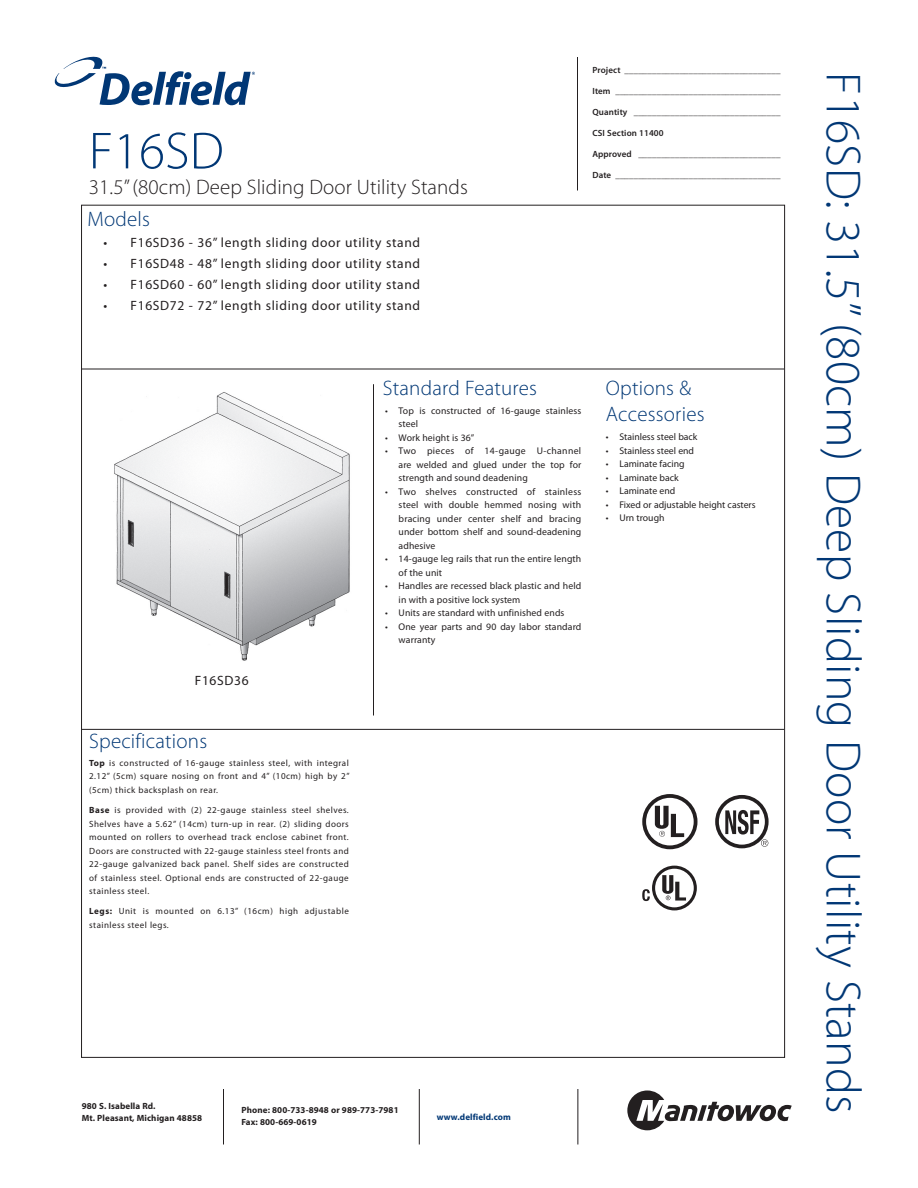
<style>
.page{position:relative;width:918px;height:1188px;background:#fff}
.page>*{position:absolute;margin:0;border:0;box-sizing:border-box;transform-origin:0 0}
.t1{font:300 52.5px "Myriad Pro";letter-spacing:.005em;color:#013775}
.t2{font:300 49.5px "Myriad Pro";letter-spacing:.005em;color:#013775}
.t3{font:300 21px/25.5px "Myriad Pro";letter-spacing:.01em;color:#013775}
.t4{font:300 21px "Myriad Pro";letter-spacing:.005em;color:#231f20}
.t5{font:13.5px "Myriad Pro";letter-spacing:.05em;color:#231f20}
.t6{font:9.75px/13.5px "Myriad Pro";letter-spacing:.01em;color:#231f20}
.t7{font:9px/13.5px "Myriad Pro";letter-spacing:.05em;color:#231f20;text-align:justify}
.t8{font:600 9px "Myriad Pro";letter-spacing:.01em;color:#231f20}
.t9{font:700 9px/12px "Myriad Pro";letter-spacing:.01em;color:#231f20}
.t10{font:700 9px "Myriad Pro";letter-spacing:.01em;color:#013775}
.s1{font-weight:700}
</style>
<div class="page">
<hr style="left:81px;top:369px;width:703px;height:1px;background:#231f20">
<hr style="left:82px;top:729px;width:702px;height:1px;background:#231f20">
<hr style="left:373px;top:384px;width:1px;height:331px;background:#231f20">
<hr style="left:577px;top:57px;width:1px;height:133px;background:#231f20">
<hr style="left:223px;top:1089px;width:1px;height:55px;background:#231f20">
<hr style="left:419px;top:1089px;width:1px;height:55px;background:#231f20">
<hr style="left:578px;top:1089px;width:1px;height:55px;background:#231f20">
<svg style="left:55px;top:57px;width:200px;height:48px"></svg>
<svg style="left:627px;top:1090px;width:165px;height:40px"></svg>
<div style="left:642px;top:794px;width:55px;height:55px;border:4px solid #231f20;border-radius:50%"></div>
<svg style="left:655px;top:806px;width:29px;height:31px"></svg>
<div style="left:652px;top:866px;width:45px;height:44px;border:3px solid #231f20;border-radius:50%"></div>
<svg style="left:662px;top:875px;width:24px;height:26px"></svg>
<svg style="left:642px;top:889px;width:8px;height:12px"></svg>
<div style="left:715px;top:795px;width:54px;height:53px;border:4px solid #231f20;border-radius:50%"></div>
<svg style="left:725px;top:810px;width:43px;height:37px"></svg>
<img style="left:113px;top:392px;width:237px;height:269px">
<h1 class="t1" style="left:89px;top:119px;width:136px">F16SD</h1>
<h3 class="t4" style="left:89px;top:174px;width:381px">31.5” (80cm) Deep Sliding Door Utility Stands</h3>
<h3 class="t3" style="left:87px;top:206px;width:64px">Models</h3>
<h3 class="t5" style="left:104px;top:234px;width:318px">• F16SD36 - 36” length sliding door utility stand</h3>
<h3 class="t5" style="left:104px;top:255px;width:318px">• F16SD48 - 48” length sliding door utility stand</h3>
<h3 class="t5" style="left:104px;top:276px;width:318px">• F16SD60 - 60” length sliding door utility stand</h3>
<h3 class="t5" style="left:104px;top:297px;width:318px">• F16SD72 - 72” length sliding door utility stand</h3>
<p class="t8" style="left:592px;top:65px;width:190px">Project __________________________________</p>
<p class="t8" style="left:592px;top:86px;width:190px">Item ____________________________________</p>
<p class="t8" style="left:592px;top:107px;width:190px">Quantity ________________________________</p>
<p class="t8" style="left:592px;top:128px;width:73px">CSI Section 11400</p>
<p class="t8" style="left:592px;top:149px;width:190px">Approved _______________________________</p>
<p class="t8" style="left:592px;top:170px;width:190px">Date ____________________________________</p>
<h3 class="t5" style="left:195px;top:672px;width:55px">F16SD36</h3>
<h3 class="t3" style="left:89px;top:728px;width:119px">Specifications</h3>
<p class="t7" style="left:89px;top:756px;width:262px"><span class="s1">Top</span> is constructed of 16-gauge stainless steel, with integral 2.12” (5cm) square nosing on front and 4” (10cm) high by 2” (5cm) thick backsplash on rear.</p>
<p class="t7" style="left:89px;top:803px;width:261px"><span class="s1">Base</span> is provided with (2) 22-gauge stainless steel shelves.<br>Shelves have a 5.62” (14cm) turn-up in rear. (2) sliding doors mounted on rollers to overhead track enclose cabinet front.<br>Doors are constructed with 22-gauge stainless steel fronts and 22-gauge galvanized back panel. Shelf sides are constructed of stainless steel. Optional ends are constructed of 22-gauge stainless steel.</p>
<p class="t7" style="left:89px;top:905px;width:261px"><span class="s1">Legs:</span> Unit is mounted on 6.13” (16cm) high adjustable stainless steel legs.</p>
<h3 class="t3" style="left:383px;top:375px;width:156px">Standard Features</h3>
<h3 class="t3" style="left:606px;top:375px;width:100px">Options &amp;<br>Accessories</h3>
<p class="t6" style="left:399px;top:404px;width:184px;text-indent:-14px">• Top is constructed of 16-gauge stainless steel</p>
<p class="t6" style="left:385px;top:431px;width:91px">• Work height is 36”</p>
<p class="t6" style="left:399px;top:444px;width:184px;text-align:justify;text-indent:-14px">• Two pieces of 14-gauge U-channel are welded and glued under the top for strength and sound deadening</p>
<p class="t6" style="left:399px;top:485px;width:184px;text-align:justify;text-indent:-14px">• Two shelves constructed of stainless steel with double hemmed nosing with bracing under center shelf and bracing under bottom shelf and sound-deadening adhesive</p>
<p class="t6" style="left:399px;top:552px;width:184px;text-indent:-14px">• 14-gauge leg rails that run the entire length of the unit</p>
<p class="t6" style="left:399px;top:579px;width:184px;text-indent:-14px">• Handles are recessed black plastic and held in with a positive lock system</p>
<p class="t6" style="left:385px;top:606px;width:181px">• Units are standard with unfinished ends</p>
<p class="t6" style="left:399px;top:620px;width:184px;text-indent:-14px">• One year parts and 90 day labor standard warranty</p>
<p class="t6" style="left:606px;top:430px;width:93px">• Stainless steel back</p>
<p class="t6" style="left:606px;top:444px;width:90px">• Stainless steel end</p>
<p class="t6" style="left:606px;top:457px;width:80px">• Laminate facing</p>
<p class="t6" style="left:606px;top:471px;width:74px">• Laminate back</p>
<p class="t6" style="left:606px;top:484px;width:71px">• Laminate end</p>
<p class="t6" style="left:606px;top:498px;width:151px">• Fixed or adjustable height casters</p>
<p class="t6" style="left:606px;top:511px;width:60px">• Urn trough</p>
<p class="t9" style="left:82px;top:1100px;width:122px">980 S. Isabella Rd.<br>Mt. Pleasant, Michigan 48858</p>
<p class="t9" style="left:242px;top:1104px;width:159px">Phone: 800-733-8948 or 989-773-7981<br>Fax: 800-669-0619</p>
<p class="t10" style="left:437px;top:1111px;width:75px">www.delfield.com</p>
<h2 class="t2" style="left:873px;top:72px;width:1043px;rotate:90deg">F16SD: 31.5” (80cm) Deep Sliding Door Utility Stands</h2>
</div>
